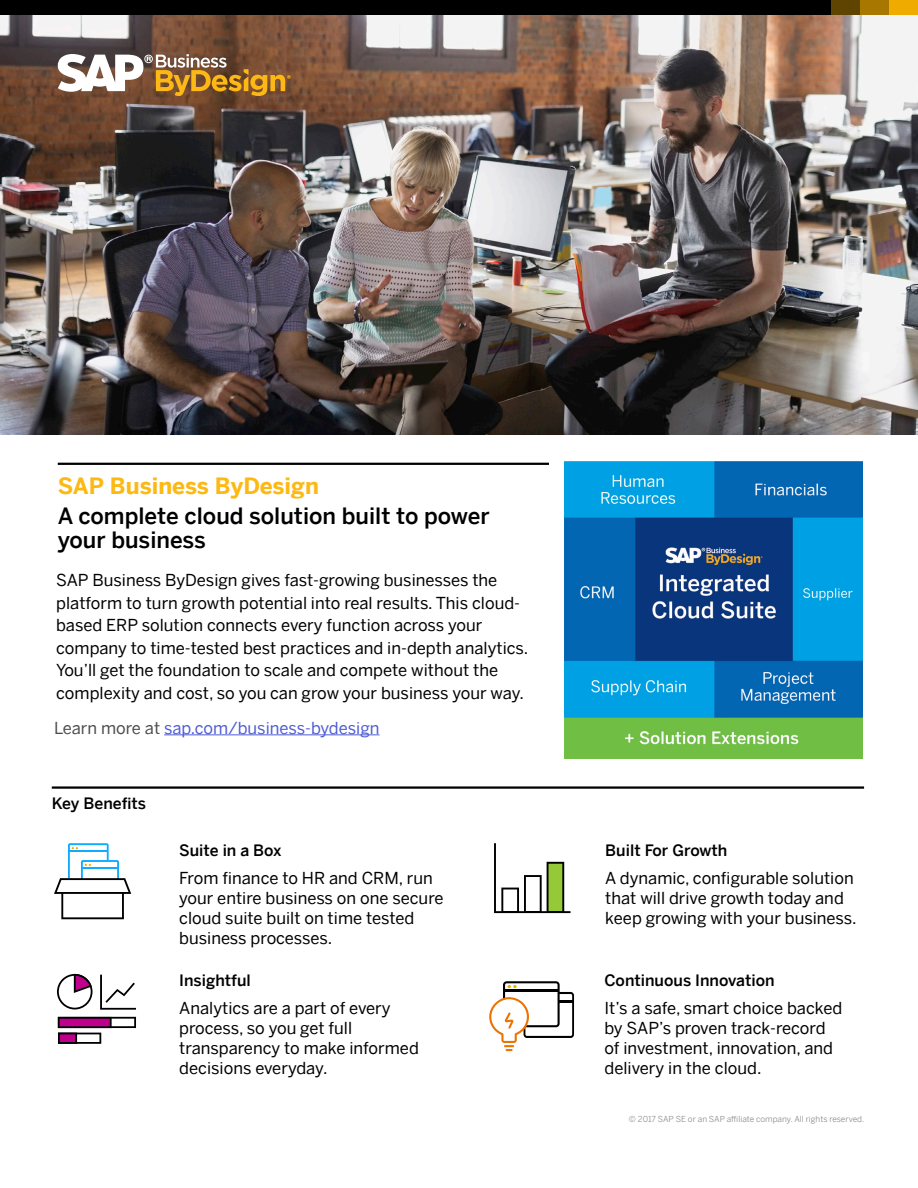
<style>
.page{position:relative;width:918px;height:1188px;background:#fff}
.page>*{position:absolute;margin:0;border:0;box-sizing:border-box;transform-origin:0 0}
.t1{font:500 22.5px/24px "Benton Sans";color:#000}
.t2{font:700 22.5px "Benton Sans";color:#fdb913}
.t3{font:16.5px/19.8px "Benton Sans";color:#000}
.t4{font:16.5px "Benton Sans";color:#4f5cd6}
.t5{font:500 15.75px "Benton Sans";color:#000}
.FSiD____100{font:8.25px "Benton Sans";color:#8a8c8e}
.s1{color:#4d4d4f}
</style>
<div class="page">
<div style="left:0;top:0;width:918px;height:18px;background:#000"></div>
<div style="left:860px;top:0;width:29px;height:18px;background:#a77700"></div>
<div style="left:831px;top:0;width:29px;height:18px;background:#5f4300"></div>
<div style="left:889px;top:0;width:29px;height:18px;background:#f0ab00"></div>
<img style="left:0;top:15px;width:918px;height:420px">
<hr style="left:52px;top:786px;width:812px;height:3px;background:#000">
<hr style="left:58px;top:463px;width:491px;height:2px;background:#000">
<svg style="left:57px;top:974px;width:36px;height:35px"></svg>
<svg style="left:100px;top:975px;width:36px;height:35px"></svg>
<svg style="left:58px;top:1017px;width:78px;height:27px"></svg>
<svg style="left:494px;top:843px;width:77px;height:70px"></svg>
<svg style="left:489px;top:981px;width:85px;height:70px"></svg>
<svg style="left:54px;top:843px;width:77px;height:76px"></svg>
<svg style="left:58px;top:54px;width:233px;height:42px"></svg>
<hr style="left:164px;top:735px;width:216px;height:1px;background:#4f5cd6">
<img style="left:564px;top:461px;width:298px;height:297px">
<p class="t2" style="left:58px;top:467px;width:263px">SAP Business ByDesign</p>
<p class="t1" style="left:58px;top:502px;width:433px">A complete cloud solution built to power your business</p>
<p class="t3" style="left:56px;top:567px;width:474px;line-height:22.5px">SAP Business ByDesign gives fast-growing businesses the platform to turn growth potential into real results. This cloud&shy;based ERP solution connects every function across your company to time-tested best practices and in-depth analytics.<br>You’ll get the foundation to scale and compete without the complexity and cost, so you can grow your business your way.</p>
<p class="t4" style="left:54px;top:714px;width:327px"><span class="s1">Learn more at</span> sap.com/business-bydesign</p>
<p class="t5" style="left:52px;top:790px;width:96px">Key Benefits</p>
<p class="t5" style="left:179px;top:836px;width:104px">Suite in a Box</p>
<p class="t5" style="left:605px;top:836px;width:124px">Built For Growth</p>
<p class="t3" style="left:179px;top:866px;width:266px">From finance to HR and CRM, run your entire business on one secure cloud suite built on time tested business processes.</p>
<p class="t3" style="left:605px;top:866px;width:253px">A dynamic, configurable solution that will drive growth today and keep growing with your business.</p>
<p class="t5" style="left:179px;top:967px;width:73px">Insightful</p>
<p class="t5" style="left:604px;top:967px;width:172px">Continuous Innovation</p>
<p class="t3" style="left:179px;top:996px;width:241px">Analytics are a part of every process, so you get full transparency to make informed decisions everyday.</p>
<p class="t3" style="left:604px;top:996px;width:239px">It’s a safe, smart choice backed by SAP’s proven track-record of investment, innovation, and delivery in the cloud.</p>
<p class="FSiD____100" style="left:629px;top:1112px;width:237px">© 2017 SAP SE or an SAP affiliate company. All rights reserved.</p>
</div>
